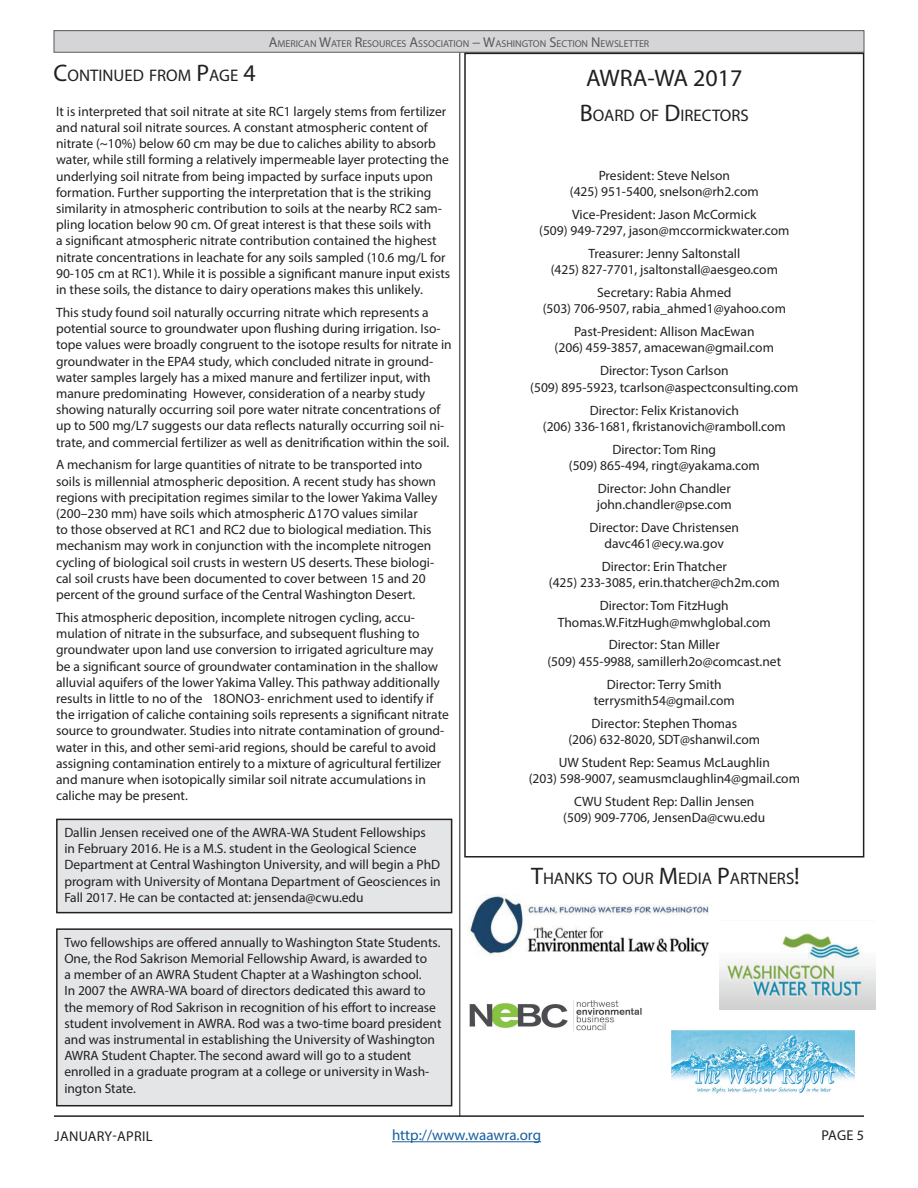
<style>
.page{position:relative;width:918px;height:1188px;background:#fff}
.page>*{position:absolute;margin:0;border:0;box-sizing:border-box;transform-origin:0 0}
.t1{font:24px "Myriad Pro";color:#231f20}
.t2{font:16.8px "Myriad Pro";color:#231f20}
.t3{font:15px "Myriad Pro";color:#175d9e}
.t4{font:14.25px "Myriad Pro";letter-spacing:.02em;color:#231f20}
.t5{font:13.5px/16.2px "Myriad Pro";color:#231f20;text-align:center}
.t6{font:10.05px "Myriad Pro";color:#231f20}
.s1{font-size:14.25px}
.s2{font-size:24px}
</style>
<div class="page">
<div style="left:54px;top:31px;width:810px;height:21px;background:#d5d5d7"></div>
<hr style="left:54px;top:1115px;width:810px;height:2px;background:#231f20">
<hr style="left:392px;top:1141px;width:149px;height:1px;background:#175d9e">
<hr style="left:460px;top:53px;width:1px;height:1063px;background:#231f20">
<svg style="left:464px;top:52px;width:401px;height:806px"></svg>
<img style="left:470px;top:895px;width:239px;height:62px">
<img style="left:469px;top:1000px;width:173px;height:31px">
<img style="left:719px;top:930px;width:157px;height:80px">
<img style="left:671px;top:1030px;width:183px;height:64px">
<div style="left:57px;top:819px;width:395px;height:94px;background:#e4e5e7"></div>
<div style="left:56px;top:819px;width:396px;height:94px;border:2px solid #231f20"></div>
<div style="left:57px;top:929px;width:395px;height:177px;background:#e4e5e7"></div>
<div style="left:56px;top:928px;width:396px;height:178px;border:2px solid #231f20"></div>
<p class="t6" style="left:269px;top:37px;width:382px"><span class="s1">A</span>MERICAN <span class="s1">W</span>ATER <span class="s1">R</span>ESOURCES <span class="s1">A</span>SSOCIATION <span class="s1">−</span> <span class="s1">W</span>ASHINGTON <span class="s1">S</span>ECTION <span class="s1">N</span> EWSLETTER</p>
<p class="t2" style="left:54px;top:65px;width:204px"><span class="s2">C</span>ONTINUED FROM <span class="s2">P</span>AGE <span class="s2">4</span></p>
<h1 class="t1" style="left:586px;top:63px;width:158px">AWRA-WA 2017</h1>
<p class="t2" style="left:580px;top:105px;width:169px"><span class="s2">B</span>OARD OF <span class="s2">D</span>IRECTORS</p>
<p class="t5" style="left:56px;top:103px;width:396px;text-align:left">It is interpreted that soil nitrate at site RC1 largely stems from fertilizer and natural soil nitrate sources. A constant atmospheric content of nitrate (~10%) below 60 cm may be due to caliches ability to absorb water, while still forming a relatively impermeable layer protecting the underlying soil nitrate from being impacted by surface inputs upon formation. Further supporting the interpretation that is the striking similarity in atmospheric contribution to soils at the nearby RC2 sam&shy;pling location below 90 cm. Of great interest is that these soils with<br>a significant atmospheric nitrate contribution contained the highest nitrate concentrations in leachate for any soils sampled (10.6 mg/L for 90-105 cm at RC1). While it is possible a significant manure input exists in these soils, the distance to dairy operations makes this unlikely.</p>
<p class="t5" style="left:56px;top:304px;width:397px;text-align:left">This study found soil naturally occurring nitrate which represents a potential source to groundwater upon flushing during irrigation. Iso&shy;tope values were broadly congruent to the isotope results for nitrate in groundwater in the EPA4 study, which concluded nitrate in ground&shy;water samples largely has a mixed manure and fertilizer input, with manure predominating However, consideration of a nearby study showing naturally occurring soil pore water nitrate concentrations of up to 500 mg/L7 suggests our data reflects naturally occurring soil ni&shy;trate, and commercial fertilizer as well as denitrification within the soil.</p>
<p class="t5" style="left:56px;top:457px;width:383px;text-align:left">A mechanism for large quantities of nitrate to be transported into soils is millennial atmospheric deposition. A recent study has shown regions with precipitation regimes similar to the lower Yakima Valley (200–230 mm) have soils which atmospheric Δ17O values similar<br>to those observed at RC1 and RC2 due to biological mediation. This mechanism may work in conjunction with the incomplete nitrogen cycling of biological soil crusts in western US deserts. These biologi&shy;cal soil crusts have been documented to cover between 15 and 20 percent of the ground surface of the Central Washington Desert.</p>
<p class="t5" style="left:56px;top:609px;width:394px;text-align:left">This atmospheric deposition, incomplete nitrogen cycling, accu&shy;mulation of nitrate in the subsurface, and subsequent flushing to groundwater upon land use conversion to irrigated agriculture may be a significant source of groundwater contamination in the shallow alluvial aquifers of the lower Yakima Valley. This pathway additionally results in little to no of the ẟ18ONO3- enrichment used to identify if the irrigation of caliche containing soils represents a significant nitrate source to groundwater. Studies into nitrate contamination of ground&shy;water in this, and other semi-arid regions, should be careful to avoid assigning contamination entirely to a mixture of agricultural fertilizer and manure when isotopically similar soil nitrate accumulations in caliche may be present.</p>
<p class="t5" style="left:570px;top:167px;width:190px">President: Steve Nelson<br>(425) 951-5400, snelson@rh2.com</p>
<p class="t5" style="left:539px;top:206px;width:252px">Vice-President: Jason McCormick<br>(509) 949-7297, jason@mccormickwater.com</p>
<p class="t5" style="left:551px;top:245px;width:229px">Treasurer: Jenny Saltonstall<br>(425) 827-7701, jsaltonstall@aesgeo.com</p>
<p class="t5" style="left:543px;top:284px;width:245px">Secretary: Rabia Ahmed<br>(503) 706-9507, rabia_ahmed1@yahoo.com</p>
<p class="t5" style="left:555px;top:323px;width:221px">Past-President: Allison MacEwan<br>(206) 459-3857, amacewan@gmail.com</p>
<p class="t5" style="left:530px;top:363px;width:270px">Director: Tyson Carlson<br>(509) 895-5923, tcarlson@aspectconsulting.com</p>
<p class="t5" style="left:543px;top:402px;width:244px">Director: Felix Kristanovich<br>(206) 336-1681, fkristanovich@ramboll.com</p>
<p class="t5" style="left:569px;top:441px;width:192px">Director: Tom Ring<br>(509) 865-494, ringt@yakama.com</p>
<p class="t5" style="left:597px;top:480px;width:136px;text-align:left">Director: John Chandler john.chandler@pse.com</p>
<p class="t5" style="left:590px;top:519px;width:151px">Director: Dave Christensen davc461@ecy.wa.gov</p>
<p class="t5" style="left:549px;top:558px;width:232px">Director: Erin Thatcher<br>(425) 233-3085, erin.thatcher@ch2m.com</p>
<p class="t5" style="left:558px;top:597px;width:214px">Director: Tom FitzHugh<br>Thomas.W.FitzHugh@mwhglobal.com</p>
<p class="t5" style="left:547px;top:637px;width:235px">Director: Stan Miller<br>(509) 455-9988, samillerh2o@comcast.net</p>
<p class="t5" style="left:594px;top:676px;width:143px">Director: Terry Smith terrysmith54@gmail.com</p>
<p class="t5" style="left:568px;top:715px;width:193px">Director: Stephen Thomas<br>(206) 632-8020, SDT@shanwil.com</p>
<p class="t5" style="left:529px;top:754px;width:273px">UW Student Rep: Seamus McLaughlin<br>(203) 598-9007, seamusmclaughlin4@gmail.com</p>
<p class="t5" style="left:563px;top:793px;width:204px">CWU Student Rep: Dallin Jensen (509) 909-7706, JensenDa@cwu.edu</p>
<p class="t5" style="left:64px;top:824px;width:378px;text-align:left">Dallin Jensen received one of the AWRA-WA Student Fellowships<br>in February 2016. He is a M.S. student in the Geological Science Department at Central Washington University, and will begin a PhD program with University of Montana Department of Geosciences in Fall 2017. He can be contacted at: jensenda@cwu.edu</p>
<p class="t5" style="left:64px;top:934px;width:379px;text-align:left">Two fellowships are offered annually to Washington State Students.<br>One, the Rod Sakrison Memorial Fellowship Award, is awarded to<br>a member of an AWRA Student Chapter at a Washington school.<br>In 2007 the AWRA-WA board of directors dedicated this award to the memory of Rod Sakrison in recognition of his effort to increase student involvement in AWRA. Rod was a two-time board president and was instrumental in establishing the University of Washington AWRA Student Chapter. The second award will go to a student enrolled in a graduate program at a college or university in Wash&shy;ington State.</p>
<p class="t2" style="left:531px;top:868px;width:270px"><span class="s2">T</span>HANKS TO OUR <span class="s2">M</span> EDIA <span class="s2">P</span>ARTNERS<span class="s2">!</span></p>
<p class="t4" style="left:55px;top:1127px;width:99px">JANUARY-APRIL</p>
<p class="t3" style="left:392px;top:1126px;width:151px">http://www.waawra.org</p>
<p class="t4" style="left:822px;top:1126px;width:44px">PAGE 5</p>
</div>
